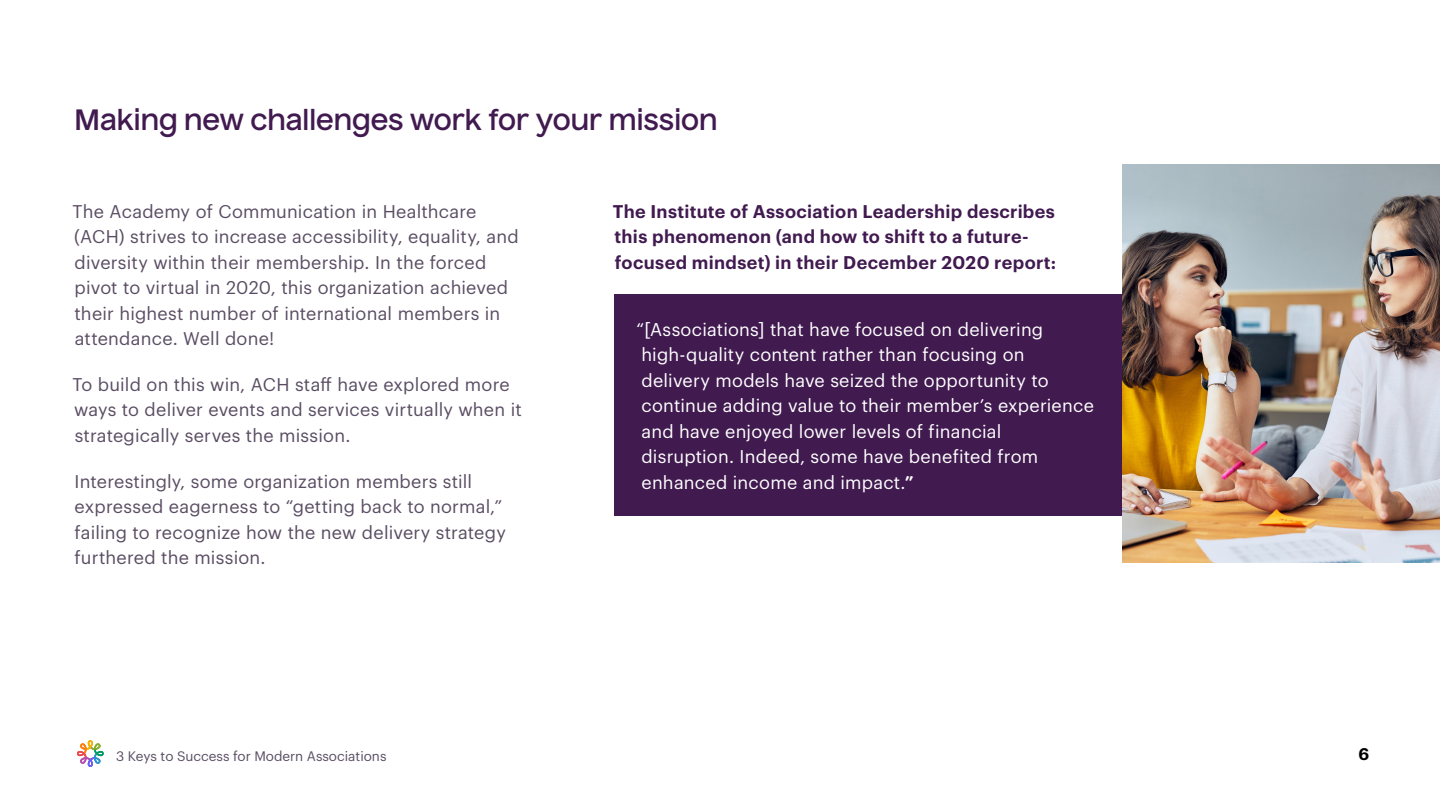
<style>
.page{position:relative;width:1440px;height:810px;background:#fff}
.page>*{position:absolute;margin:0;border:0;box-sizing:border-box;transform-origin:0 0}
.t1{font:600 28.5px "Nuckle";color:#411a50}
.t2{font:18px/25.5px "Graphik";letter-spacing:.01em;color:#5a4d63}
.t3{font:18px/25.5px "Graphik";letter-spacing:.015em;color:#fff}
.t4{font:600 18px/25.5px "Graphik";letter-spacing:.02em;color:#411a50}
.t5{font:600 16.5px "Graphik";color:#000}
.t6{font:13.5px "Graphik";color:#5a4d63}
.s1{font-weight:600}
</style>
<div class="page">
<div style="left:614px;top:294px;width:549px;height:222px;background:#411a50"></div>
<img style="left:1122px;top:164px;width:318px;height:398px">
<svg style="left:77px;top:740px;width:27px;height:27px"></svg>
<h1 class="t1" style="left:74px;top:102px;width:644px">Making new challenges work for your mission</h1>
<p class="t2" style="left:72px;top:197px;width:448px">The Academy of Communication in Healthcare (ACH) strives to increase accessibility, equality, and diversity within their membership. In the forced pivot to virtual in 2020, this organization achieved their highest number of international members in attendance. Well done!</p>
<p class="t2" style="left:72px;top:370px;width:451px">To build on this win, ACH staff have explored more ways to deliver events and services virtually when it strategically serves the mission.</p>
<p class="t2" style="left:75px;top:467px;width:433px">Interestingly, some organization members still expressed eagerness to “getting back to normal,” failing to recognize how the new delivery strategy furthered the mission.</p>
<p class="t4" style="left:613px;top:197px;width:445px">The Institute of Association Leadership describes this phenomenon (and how to shift to a future&shy;focused mindset) in their December 2020 report:</p>
<p class="t3" style="left:636px;top:315px;width:459px">“[Associations] that have focused on delivering high-quality content rather than focusing on<br>delivery models have seized the opportunity to continue adding value to their member’s experience and have enjoyed lower levels of financial<br>disruption. Indeed, some have benefited from enhanced income and impact.<span class="s1">”</span></p>
<p class="t6" style="left:116px;top:746px;width:272px">3 Keys to Success for Modern Associations</p>
<p class="t5" style="left:1358px;top:742px;width:12px">6</p>
</div>
